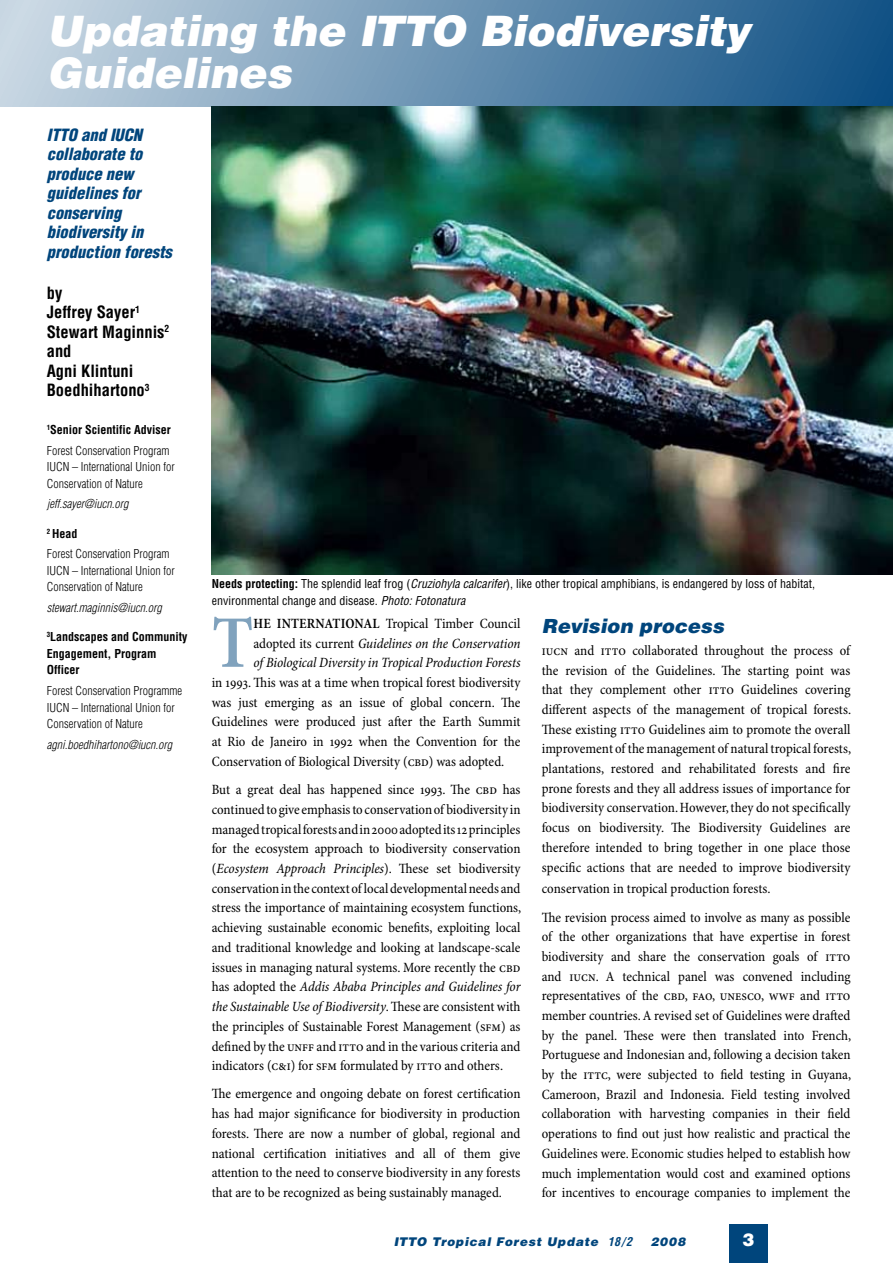
<style>
.page{position:relative;width:893px;height:1263px;background:#fff}
.page>*{position:absolute;margin:0;border:0;box-sizing:border-box;transform-origin:0 0}
.t1{font:600 condensed 75px "Minion Pro";color:#80a2bd}
.t2{font:italic 900 42px/42px "Helvetica";color:#fff}
.t3{font:italic 900 19.5px "Helvetica";color:#00457c}
.t4{font:900 18px "Helvetica";color:#fff}
.t5{font:italic 900 condensed 16.5px/19.5px "Helvetica";color:#00457c}
.t6{font:700 condensed 16.5px/19.5px "Helvetica";color:#000}
.t7{font:condensed 14.25px/19.6px "Minion Pro";letter-spacing:-.005em;color:#000;text-align:justify}
.t8{font:italic condensed 14.25px/19.6px "Minion Pro";letter-spacing:-.01em;color:#000;text-align:justify}
.t9{font:300 condensed 12px/16.5px "Helvetica";color:#000}
.t10{font:condensed 12px/16.5px "Helvetica";color:#000}
.t11{font:italic 300 condensed 12px "Helvetica";color:#000}
.t12{font:700 condensed 12px/16.5px "Helvetica";color:#000}
.t13{font:italic 900 12px "Helvetica";letter-spacing:.065em;color:#00457c}
.s1{font-weight:700}
.s2{font-style:italic}
.s3{font-weight:600;font-style:normal}
.s4{font-style:normal}
.s5{font-weight:700;font-stretch:condensed}
</style>
<div class="page">
<div style="left:0;top:0;width:893px;height:106px;background:linear-gradient(to right,#ccdae5,#0d4e82)"></div>
<img style="left:212px;top:106px;width:681px;height:468px">
<div style="left:729px;top:1225px;width:39px;height:38px;background:#00457c"></div>
<h2 class="t2" style="left:47px;top:9px;width:705px">Updating the ITTO Biodiversity<br>Guidelines</h2>
<p class="t5" style="left:47px;top:125px;width:127px">ITTO and IUCN collaborate to produce new guidelines for conserving biodiversity in production forests</p>
<p class="t6" style="left:47px;top:283px;width:124px">by<br>Jeffrey Sayer<sup>1<br></sup>Stewart Maginnis<sup>2 </sup>and<br>Agni Klintuni<br>Boedhihartono<sup>3</sup></p>
<p class="t9" style="left:47px;top:419px;width:126px;line-height:20.7px"><sup>1</sup><span class="s1">Senior Scientific Adviser<br></span>Forest Conservation Program</p>
<p class="t9" style="left:47px;top:458px;width:129px">IUCN – International Union for<br>Conservation of Nature</p>
<p class="t11" style="left:47px;top:496px;width:83px">jeff.sayer@iucn.org</p>
<p class="t9" style="left:47px;top:523px;width:124px;line-height:20.7px"><sup>2</sup> <span class="s1">Head<br></span>Forest Conservation Program</p>
<p class="t9" style="left:47px;top:562px;width:129px">IUCN – International Union for<br>Conservation of Nature</p>
<p class="t11" style="left:47px;top:600px;width:116px">stewart.maginnis@iucn.org</p>
<p class="t12" style="left:47px;top:629px;width:142px"><sup>3</sup>Landscapes and Community<br>Engagement, Program<br>Officer</p>
<p class="t9" style="left:47px;top:682px;width:137px">Forest Conservation Programme<br>IUCN – International Union for<br>Conservation of Nature</p>
<p class="t11" style="left:47px;top:737px;width:127px">agni.boedhihartono@iucn.org</p>
<p class="t10" style="left:212px;top:575px;width:605px"><span class="s1">Needs protecting:</span> The splendid leaf frog (<span class="s2">Cruziohyla calcarifer</span>), like other tropical amphibians, is endangered by loss of habitat, environmental change and disease. <span class="s2">Photo: Fotonatura</span></p>
<h1 class="t1" style="left:212px;top:598px;width:43px">T</h1>
<p class="t8" style="left:253px;top:614px;width:269px"><span class="s3">HE INTERNATIONAL</span> <span class="s4">Tropical Timber Council adopted its current</span> Guidelines on the Conservation of Biological Diversity in Tropical Production Forests</p>
<p class="t7" style="left:212px;top:673px;width:310px">in 1993. This was at a time when tropical forest biodiversity was just emerging as an issue of global concern. The Guidelines were produced just after the Earth Summit at Rio de Janeiro in 1992 when the Convention for the Conservation of Biological Diversity (cbd) was adopted.</p>
<p class="t7" style="left:212px;top:780px;width:311px">But a great deal has happened since 1993. The cbd has continued to give emphasis to conservation of biodiversity in managed tropical forests and in 2000 adopted its 12 principles for the ecosystem approach to biodiversity conservation (<span class="s2">Ecosystem Approach Principles</span>). These set biodiversity conservation in the context of local developmental needs and stress the importance of maintaining ecosystem functions, achieving sustainable economic benefits, exploiting local and traditional knowledge and looking at landscape-scale issues in managing natural systems. More recently the cbd has adopted the <span class="s2">Addis Ababa Principles and Guidelines for the Sustainable Use of Biodiversity</span>. These are consistent with the principles of Sustainable Forest Management (sfm) as defined by the unff and itto and in the various criteria and indicators (c&amp;i) for sfm formulated by itto and others.</p>
<p class="t7" style="left:212px;top:1085px;width:310px">The emergence and ongoing debate on forest certification has had major significance for biodiversity in production forests. There are now a number of global, regional and national certification initiatives and all of them give attention to the need to conserve biodiversity in any forests that are to be recognized as being sustainably managed.</p>
<h3 class="t3" style="left:542px;top:613px;width:184px">Revision process</h3>
<p class="t7" style="left:542px;top:641px;width:311px">iucn and itto collaborated throughout the process of the revision of the Guidelines. The starting point was that they complement other itto Guidelines covering different aspects of the management of tropical forests.<br>These existing itto Guidelines aim to promote the overall improvement of the management of natural tropical forests, plantations, restored and rehabilitated forests and fire prone forests and they all address issues of importance for biodiversity conservation. However, they do not specifically focus on biodiversity. The Biodiversity Guidelines are therefore intended to bring together in one place those specific actions that are needed to improve biodiversity</p>
<p class="t7" style="left:542px;top:875px;width:310px;line-height:28.2px">conservation in tropical production forests.<br>The revision process aimed to involve as many as possible</p>
<p class="t7" style="left:542px;top:927px;width:311px">of the other organizations that have expertise in forest biodiversity and share the conservation goals of itto and iucn. A technical panel was convened including representatives of the cbd, fao, unesco, wwf and itto member countries. A revised set of Guidelines were drafted by the panel. These were then translated into French, Portuguese and Indonesian and, following a decision taken by the ittc, were subjected to field testing in Guyana, Cameroon, Brazil and Indonesia. Field testing involved collaboration with harvesting companies in their field operations to find out just how realistic and practical the Guidelines were. Economic studies helped to establish how much implementation would cost and examined options for incentives to encourage companies to implement the</p>
<p class="t13" style="left:394px;top:1233px;width:240px">ITTO Tropical Forest Update <span class="s5">18/2</span></p>
<p class="t13" style="left:651px;top:1233px;width:36px">2008</p>
<p class="t4" style="left:743px;top:1229px;width:14px">3</p>
</div>
